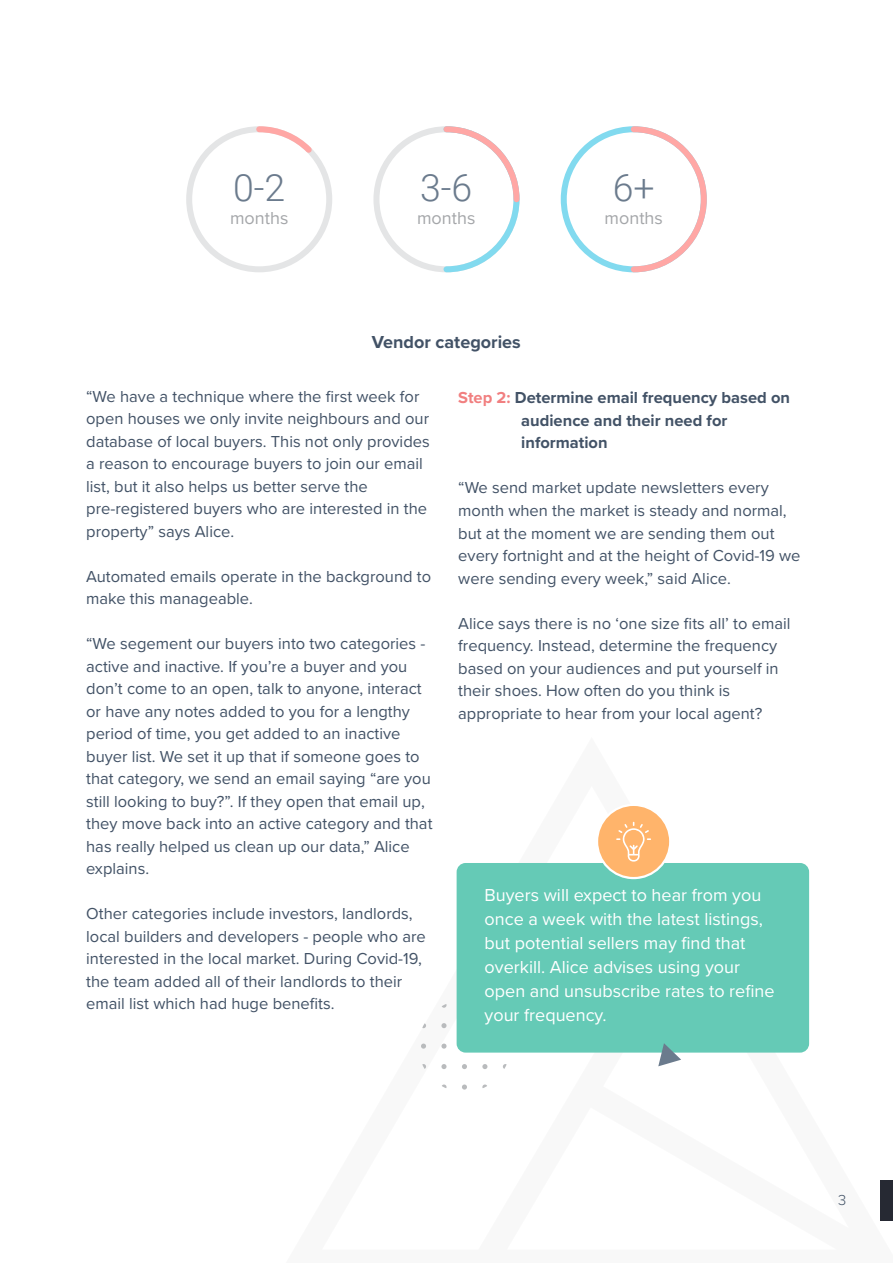
<style>
.page{position:relative;width:893px;height:1263px;background:#fff}
.page>*{position:absolute;margin:0;border:0;box-sizing:border-box;transform-origin:0 0}
.t1{font:300 37.5px "Roboto";color:#6b7b8d}
.t2{font:18px/24px "Proxima Nova";color:#fff}
.t3{font:18px "Proxima Nova";color:#a4a6a9}
.t4{font:700 18px "Proxima Nova";color:#425266}
.t5{font:16.5px/22.5px "Proxima Nova";color:#425266}
.t6{font:700 16.5px/22.5px "Proxima Nova";color:#425266}
.t7{font:300 15px "Proxima Nova";color:#425266}
.s1{color:#f17f80}
</style>
<div class="page">
<svg style="left:421px;top:1003px;width:87px;height:86px"></svg>
<div style="left:373px;top:126px;width:146px;height:146px;border:6px solid #e4e5e6;border-radius:50%"></div>
<div style="left:457px;top:863px;width:352px;height:189px;background:#65cab6;border-radius:9px"></div>
<div style="left:880px;top:1180px;width:13px;height:40px;background:#262933"></div>
<svg style="left:598px;top:806px;width:72px;height:73px"></svg>
<div style="left:186px;top:126px;width:146px;height:146px;border:6px solid #e4e5e6;border-radius:50%"></div>
<svg style="left:253px;top:126px;width:64px;height:32px"></svg>
<div style="left:561px;top:126px;width:146px;height:146px;border:6px solid #82daef;border-radius:50%"></div>
<svg style="left:440px;top:126px;width:80px;height:147px"></svg>
<svg style="left:628px;top:126px;width:79px;height:147px"></svg>
<svg style="left:658px;top:1043px;width:23px;height:23px"></svg>
<h1 class="t1" style="left:233px;top:161px;width:54px">0-2</h1>
<p class="t3" style="left:230px;top:205px;width:60px">months</p>
<h1 class="t1" style="left:420px;top:161px;width:54px">3-6</h1>
<p class="t3" style="left:417px;top:205px;width:60px">months</p>
<p class="t4" style="left:372px;top:329px;width:150px">Vendor categories</p>
<h1 class="t1" style="left:613px;top:161px;width:43px">6+</h1>
<p class="t3" style="left:605px;top:205px;width:60px">months</p>
<p class="t5" style="left:86px;top:384px;width:345px">“We have a technique where the first week for open houses we only invite neighbours and our database of local buyers. This not only provides a reason to encourage buyers to join our email list, but it also helps us better serve the pre-registered buyers who are interested in the property” says Alice.</p>
<p class="t5" style="left:86px;top:564px;width:346px">Automated emails operate in the background to make this manageable.</p>
<p class="t5" style="left:86px;top:632px;width:348px">“We segement our buyers into two categories - active and inactive. If you’re a buyer and you don’t come to an open, talk to anyone, interact or have any notes added to you for a lengthy period of time, you get added to an inactive buyer list. We set it up that if someone goes to that category, we send an email saying “are you still looking to buy?”. If they open that email up, they move back into an active category and that has really helped us clean up our data,” Alice explains.</p>
<p class="t5" style="left:86px;top:902px;width:341px">Other categories include investors, landlords, local builders and developers - people who are interested in the local market. During Covid-19, the team added all of their landlords to their email list which had huge benefits.</p>
<p class="t6" style="left:521px;top:386px;width:270px;text-indent:-63px"><span class="s1">Step 2:</span> Determine email frequency based on audience and their need for information</p>
<p class="t5" style="left:458px;top:476px;width:344px">“We send market update newsletters every month when the market is steady and normal, but at the moment we are sending them out every fortnight and at the height of Covid-19 we were sending every week,” said Alice.</p>
<p class="t5" style="left:458px;top:611px;width:334px">Alice says there is no ‘one size fits all’ to email frequency. Instead, determine the frequency based on your audiences and put yourself in their shoes. How often do you think is appropriate to hear from your local agent?</p>
<p class="t2" style="left:485px;top:882px;width:291px">Buyers will expect to hear from you once a week with the latest listings, but potential sellers may find that overkill. Alice advises using your open and unsubscribe rates to refine your frequency.</p>
<p class="t7" style="left:838px;top:1189px;width:10px">3</p>
</div>
